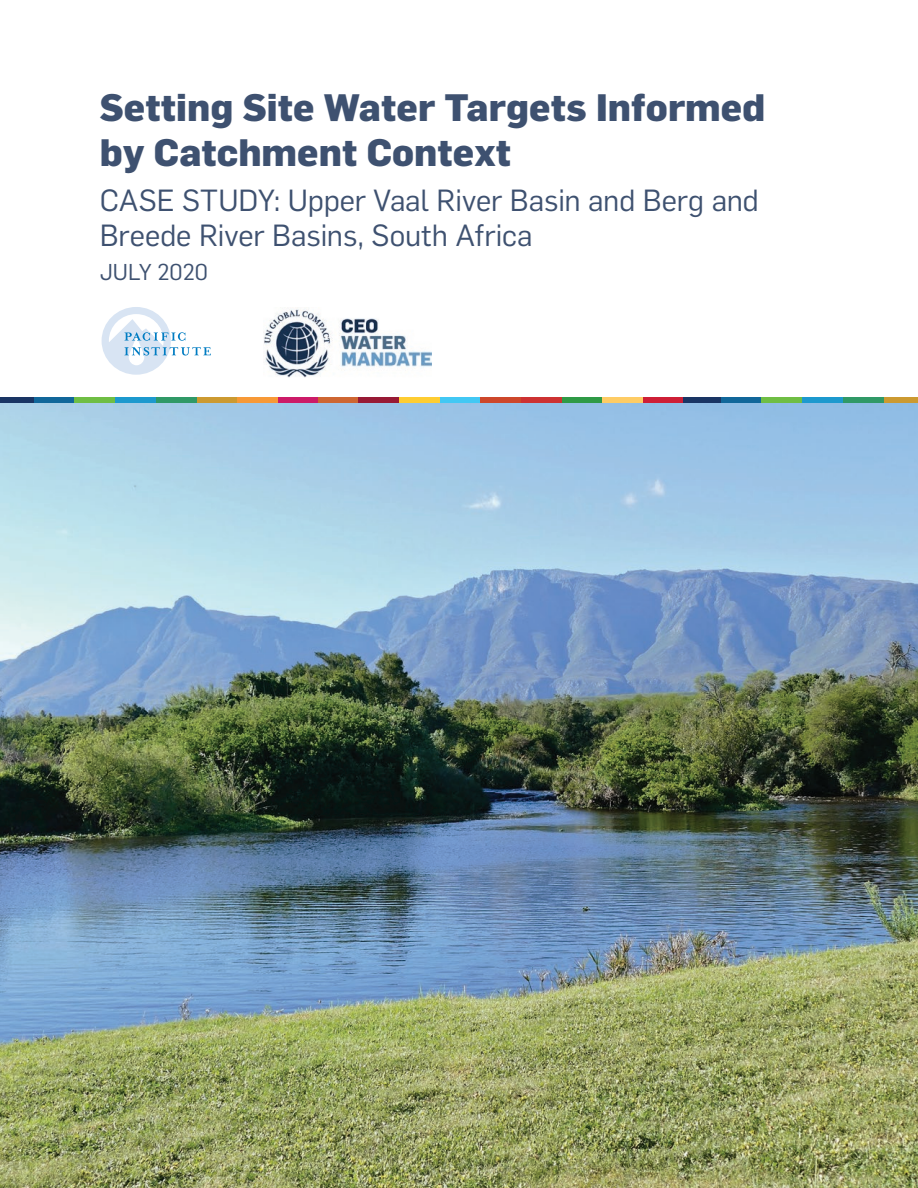
<style>
.page{position:relative;width:918px;height:1188px;background:#fff}
.page>*{position:absolute;margin:0;border:0;box-sizing:border-box;transform-origin:0 0}
.t1{font:800 37.5px/45px "Flama";letter-spacing:.005em;color:#3e5170}
.t2{font:30px/34.5px "Flama";letter-spacing:-.005em;color:#3e5170}
.t3{font:22.5px "Flama";color:#3e5170}
</style>
<div class="page">
<img style="left:0;top:403px;width:918px;height:785px">
<svg style="left:102px;top:307px;width:109px;height:68px"></svg>
<div style="left:682px;top:398px;width:39px;height:5px;background:#1a3564"></div>
<div style="left:721px;top:398px;width:41px;height:5px;background:#11679a"></div>
<div style="left:802px;top:398px;width:41px;height:5px;background:#1d99ce"></div>
<div style="left:761px;top:398px;width:41px;height:5px;background:#6fbe44"></div>
<div style="left:883px;top:398px;width:35px;height:5px;background:#cc9a31"></div>
<div style="left:843px;top:398px;width:40px;height:5px;background:#309967"></div>
<div style="left:0;top:398px;width:34px;height:5px;background:#1a3564"></div>
<div style="left:34px;top:398px;width:41px;height:5px;background:#11679a"></div>
<div style="left:318px;top:398px;width:41px;height:5px;background:#ce6632"></div>
<div style="left:277px;top:398px;width:41px;height:5px;background:#cc1b68"></div>
<div style="left:115px;top:398px;width:41px;height:5px;background:#1d99ce"></div>
<div style="left:74px;top:398px;width:41px;height:5px;background:#6fbe44"></div>
<div style="left:196px;top:398px;width:41px;height:5px;background:#cc9a31"></div>
<div style="left:156px;top:398px;width:40px;height:5px;background:#309967"></div>
<div style="left:399px;top:398px;width:41px;height:5px;background:#fecd32"></div>
<div style="left:359px;top:398px;width:40px;height:5px;background:#981a35"></div>
<div style="left:440px;top:398px;width:40px;height:5px;background:#42c8f4"></div>
<div style="left:643px;top:398px;width:40px;height:5px;background:#ce1f36"></div>
<div style="left:602px;top:398px;width:41px;height:5px;background:#fecc65"></div>
<div style="left:561px;top:398px;width:41px;height:5px;background:#2f9a46"></div>
<div style="left:521px;top:398px;width:41px;height:5px;background:#cd3232"></div>
<div style="left:480px;top:398px;width:41px;height:5px;background:#cd472b"></div>
<div style="left:237px;top:398px;width:41px;height:5px;background:#f79937"></div>
<img style="left:264px;top:307px;width:167px;height:70px">
<p class="t1" style="left:100px;top:84px;width:667px">Setting Site Water Targets Informed by Catchment Context</p>
<p class="t2" style="left:100px;top:183px;width:661px">CASE STUDY: Upper Vaal River Basin and Berg and<br>Breede River Basins, South Africa</p>
<p class="t3" style="left:100px;top:259px;width:110px">JULY 2020</p>
</div>
